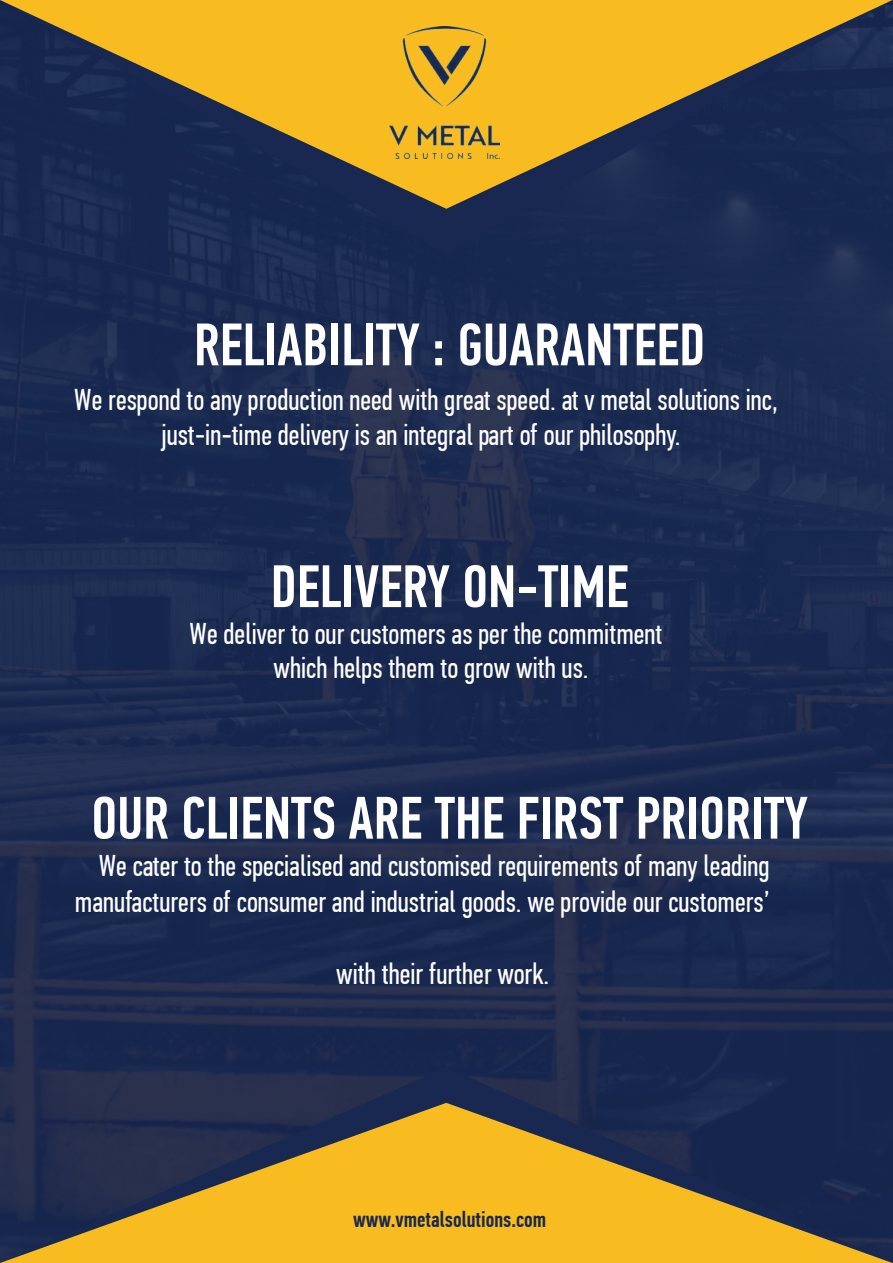
<style>
.page{position:relative;width:893px;height:1263px;background:#fff}
.page>*{position:absolute;margin:0;border:0;box-sizing:border-box;transform-origin:0 0}
.t1{font:500 60px "PF Din Text Comp Pro";color:#fff}
.t2{font:30px/35.4px "PF Din Text Comp Pro";color:#fff;text-align:center}
.t3{font:500 22.5px "PF Din Text Comp Pro";color:#182851}
</style>
<div class="page">
<img style="left:0;top:255px;width:893px;height:812px">
<svg style="left:0;top:0;width:893px;height:255px;background:#192a51"></svg>
<svg style="left:0;top:0;width:892px;height:209px;background:#7e6c3a"></svg>
<svg style="left:0;top:1067px;width:893px;height:196px;background:#1f2b4d"></svg>
<svg style="left:0;top:1103px;width:892px;height:160px;background:#8a7237"></svg>
<img style="left:390px;top:26px;width:109px;height:133px">
<h1 class="t1" style="left:194px;top:322px;width:513px">RELIABILITY : GUARANTEED</h1>
<p class="t2" style="left:74px;top:382px;width:705px">We respond to any production need with great speed. at v metal solutions inc, just-in-time delivery is an integral part of our philosophy.</p>
<h1 class="t1" style="left:271px;top:563px;width:359px">DELIVERY ON-TIME</h1>
<p class="t2" style="left:190px;top:617px;width:474px;line-height:33.9px">We deliver to our customers as per the commitment which helps them to grow with us.</p>
<h1 class="t1" style="left:91px;top:795px;width:718px">OUR CLIENTS ARE THE FIRST PRIORITY</h1>
<p class="t2" style="left:75px;top:849px;width:696px;text-align:right">We cater to the specialised and customised requirements of many leading manufacturers of consumer and industrial goods. we provide our customers’</p>
<p class="t2" style="left:336px;top:958px;width:215px">with their further work.</p>
<p class="t3" style="left:353px;top:1210px;width:195px">www.vmetalsolutions.com</p>
</div>
